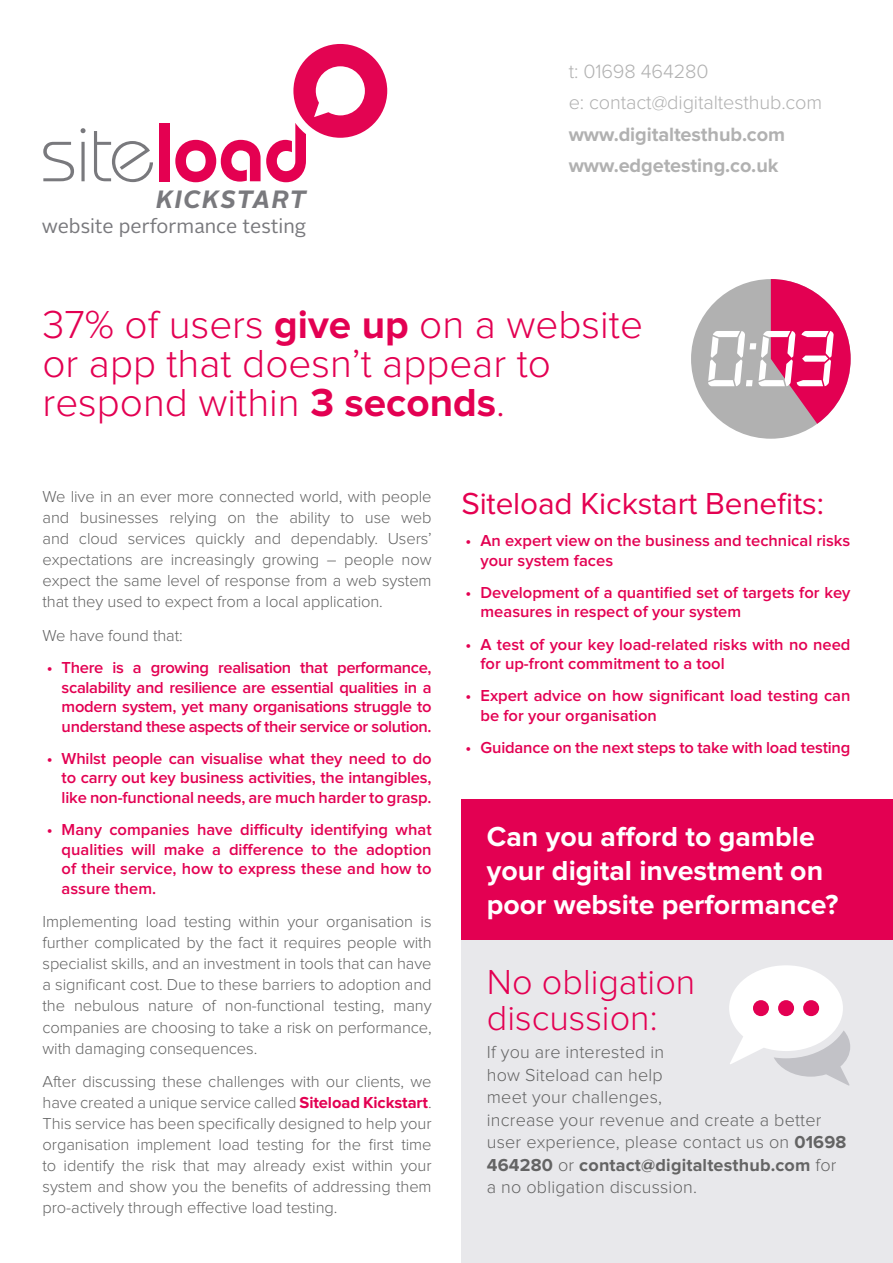
<style>
.page{position:relative;width:893px;height:1263px;background:#fff}
.page>*{position:absolute;margin:0;border:0;box-sizing:border-box;transform-origin:0 0}
.t1{font:300 83.25px "Bauhaus Std";color:#79797d}
.t2{font:300 40.5px/39px "Proxima Nova";color:#e30052}
.t3{font:300 36px/36px "Proxima Nova";color:#e30052}
.t4{font:31.5px "Proxima Nova";letter-spacing:-.005em;color:#e40051}
.t5{font:700 28.5px/34.2px "Proxima Nova";color:#fff}
.t6{font:italic 700 24.9px "Alright Sans";letter-spacing:.055em;color:#79797d}
.t7{font:700 19.95px "Proxima Nova";letter-spacing:-.005em;color:#b1b1b1}
.t8{font:300 19.95px/31.2px "Proxima Nova";letter-spacing:-.005em;color:#b1b1b1}
.t9{font:19.95px "Alright Sans";color:#79797d}
.t10{font:300 18px/22.5px "Proxima Nova";letter-spacing:.01em;color:#646464}
.t11{font:300 16.5px/21px "Proxima Nova";letter-spacing:-.005em;color:#646464;text-align:justify}
.t12{font:600 16.5px/19.5px "Proxima Nova";color:#e30052}
.s1{font-weight:600;color:#e40051}
.s2{font-weight:700}
.s3{font-weight:700;color:#e30052}
</style>
<div class="page">
<div style="left:461px;top:940px;width:432px;height:323px;background:#e8e8eb"></div>
<div style="left:461px;top:799px;width:432px;height:141px;background:#e30052"></div>
<svg style="left:729px;top:965px;width:121px;height:121px"></svg>
<div style="left:803px;top:1000px;width:16px;height:16px;background:#e30052;border-radius:50%"></div>
<div style="left:778px;top:1000px;width:16px;height:16px;background:#e30052;border-radius:50%"></div>
<div style="left:753px;top:1000px;width:16px;height:16px;background:#e30052;border-radius:50%"></div>
<div style="left:285px;top:36px;width:111px;height:110px;border:17px solid #fff;border-radius:50%"></div>
<svg style="left:293px;top:44px;width:94px;height:94px"></svg>
<div style="left:691px;top:279px;width:160px;height:160px;background:#b1b1b1;border-radius:50%"></div>
<svg style="left:708px;top:279px;width:143px;height:145px"></svg>
<h1 class="t1" style="left:40px;top:103px;width:271px">site<span class="s1">load</span></h1>
<h3 class="t6" style="left:156px;top:182px;width:151px">KICKSTART</h3>
<p class="t9" style="left:42px;top:212px;width:266px">website performance testing</p>
<p class="t8" style="left:569px;top:57px;width:255px">t: 01698 464280<br>e: contact@digitaltesthub.com</p>
<p class="t7" style="left:569px;top:125px;width:218px">www.digitaltesthub.com</p>
<p class="t7" style="left:569px;top:156px;width:211px">www.edgetesting.co.uk</p>
<h2 class="t2" style="left:43px;top:307px;width:602px">37% of users <span class="s2">give up</span> on a website or app that doesn’t appear to respond within <span class="s2">3 seconds</span>.</h2>
<p class="t11" style="left:43px;top:487px;width:391px">We live in an ever more connected world, with people and businesses relying on the ability to use web and cloud services quickly and dependably. Users’ expectations are increasingly growing – people now expect the same level of response from a web system that they used to expect from a local application.</p>
<p class="t11" style="left:43px;top:626px;width:142px">We have found that:</p>
<p class="t12" style="left:62px;top:659px;width:371px;text-align:justify;text-indent:-15px">• There is a growing realisation that performance, scalability and resilience are essential qualities in a modern system, yet many organisations struggle to understand these aspects of their service or solution.</p>
<p class="t12" style="left:62px;top:749px;width:371px;text-align:justify;text-indent:-15px">• Whilst people can visualise what they need to do to carry out key business activities, the intangibles, like non-functional needs, are much harder to grasp.</p>
<p class="t12" style="left:62px;top:821px;width:371px;text-align:justify;text-indent:-15px">• Many companies have difficulty identifying what qualities will make a difference to the adoption of their service, how to express these and how to assure them.</p>
<p class="t11" style="left:43px;top:912px;width:391px">Implementing load testing within your organisation is further complicated by the fact it requires people with specialist skills, and an investment in tools that can have a significant cost. Due to these barriers to adoption and the nebulous nature of non-functional testing, many companies are choosing to take a risk on performance, with damaging consequences.</p>
<p class="t11" style="left:43px;top:1072px;width:391px">After discussing these challenges with our clients, we have created a unique service called <span class="s3">Siteload Kickstart</span>.<br>This service has been specifically designed to help your organisation implement load testing for the first time to identify the risk that may already exist within your system and show you the benefits of addressing them pro-actively through effective load testing.</p>
<h3 class="t4" style="left:461px;top:489px;width:364px">Siteload Kickstart Benefits:</h3>
<p class="t12" style="left:480px;top:532px;width:371px;text-indent:-15px">• An expert view on the business and technical risks your system faces</p>
<p class="t12" style="left:480px;top:583px;width:371px;text-indent:-15px">• Development of a quantified set of targets for key measures in respect of your system</p>
<p class="t12" style="left:480px;top:635px;width:371px;text-indent:-15px">• A test of your key load-related risks with no need for up-front commitment to a tool</p>
<p class="t12" style="left:480px;top:687px;width:371px;text-indent:-15px">• Expert advice on how significant load testing can be for your organisation</p>
<p class="t12" style="left:466px;top:739px;width:386px">• Guidance on the next steps to take with load testing</p>
<h3 class="t5" style="left:487px;top:820px;width:353px">Can you afford to gamble your digital investment on poor website performance?</h3>
<h3 class="t3" style="left:487px;top:965px;width:210px">No obligation discussion:</h3>
<p class="t10" style="left:487px;top:1042px;width:361px">If you are interested in<br>how Siteload can help<br>meet your challenges,<br>increase your revenue and create a better user experience, please contact us on <span class="s2">01698<br>464280</span> or <span class="s2">contact@digitaltesthub.com</span> for a no obligation discussion.</p>
</div>
